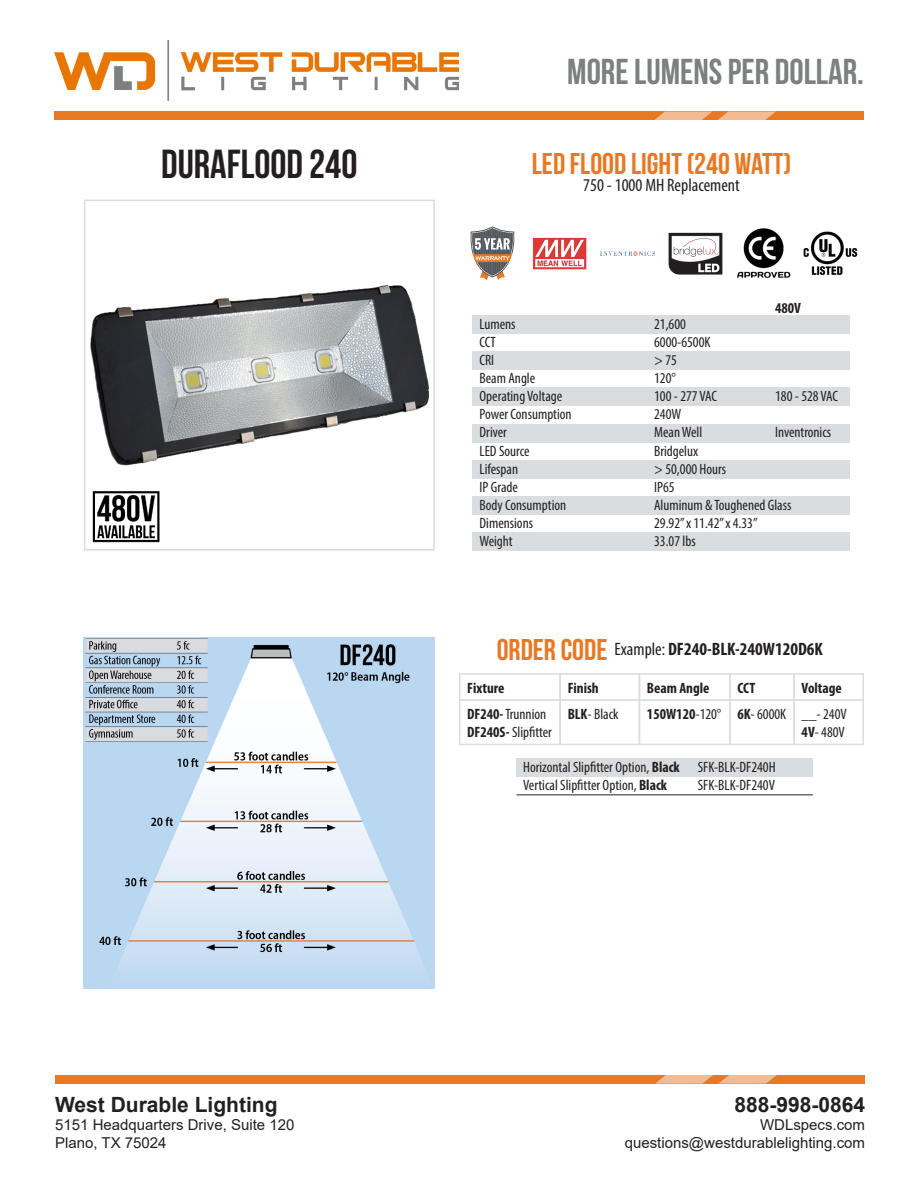
<style>
.page{position:relative;width:918px;height:1188px;background:#fff}
.page>*{position:absolute;margin:0;border:0;box-sizing:border-box;transform-origin:0 0}
.t1{font:40.5px "Bebas Neue";color:#231f20}
.t2{font:36px "Bebas Neue";color:#7d8080}
.t3{font:30px "Bebas Neue";color:#e87824}
.t4{font:700 21px "Arial";color:#231f20}
.t5{font:700 condensed 18px "Myriad Pro";color:#231f20}
.t6{font:condensed 18px "Myriad Pro";color:#231f20}
.t7{font:condensed 15px/18px "Myriad Pro";color:#231f20}
.t8{font:15px/18px "Arial";color:#231f20;text-align:right}
.t9{font:700 condensed 15px "Myriad Pro";color:#231f20}
.s1{font-family:"Bebas Neue";font-weight:400;font-stretch:normal;font-size:30px;color:#e87824}
.s2{font-weight:400}
.s3{font-weight:700}
</style>
<div class="page">
<div style="left:54px;top:111px;width:810px;height:9px;background:#e87824"></div>
<svg style="left:654px;top:111px;width:122px;height:9px"></svg>
<img style="left:54px;top:40px;width:405px;height:61px">
<div style="left:55px;top:1075px;width:810px;height:9px;background:#e87824"></div>
<svg style="left:655px;top:1075px;width:122px;height:9px"></svg>
<img style="left:90px;top:285px;width:339px;height:181px">
<div style="left:84px;top:200px;width:351px;height:351px;border:2px solid #d9dde0"></div>
<img style="left:804px;top:231px;width:54px;height:45px">
<img style="left:737px;top:228px;width:53px;height:50px">
<img style="left:669px;top:232px;width:54px;height:43px">
<svg style="left:470px;top:226px;width:45px;height:54px"></svg>
<img style="left:533px;top:237px;width:54px;height:33px">
<img style="left:600px;top:251px;width:54px;height:5px">
<img style="left:84px;top:637px;width:351px;height:351px">
<div style="left:473px;top:352px;width:377px;height:18px;background:#d9dde0"></div>
<div style="left:473px;top:424px;width:377px;height:18px;background:#d9dde0"></div>
<div style="left:473px;top:533px;width:377px;height:18px;background:#d9dde0"></div>
<div style="left:473px;top:460px;width:377px;height:18px;background:#d9dde0"></div>
<div style="left:473px;top:315px;width:377px;height:18px;background:#d9dde0"></div>
<div style="left:473px;top:388px;width:377px;height:18px;background:#d9dde0"></div>
<div style="left:473px;top:496px;width:377px;height:18px;background:#d9dde0"></div>
<div style="left:559px;top:699px;width:81px;height:46px;border:2px solid #d9dde0"></div>
<div style="left:459px;top:699px;width:102px;height:46px;border:2px solid #d9dde0"></div>
<div style="left:459px;top:673px;width:102px;height:28px;border:2px solid #d9dde0"></div>
<div style="left:559px;top:673px;width:81px;height:28px;border:2px solid #d9dde0"></div>
<div style="left:729px;top:699px;width:66px;height:46px;border:2px solid #d9dde0"></div>
<div style="left:729px;top:673px;width:66px;height:28px;border:2px solid #d9dde0"></div>
<div style="left:639px;top:699px;width:92px;height:46px;border:2px solid #d9dde0"></div>
<div style="left:639px;top:673px;width:92px;height:28px;border:2px solid #d9dde0"></div>
<div style="left:793px;top:699px;width:71px;height:46px;border:2px solid #d9dde0"></div>
<div style="left:793px;top:673px;width:71px;height:28px;border:2px solid #d9dde0"></div>
<img style="left:92px;top:491px;width:68px;height:52px">
<div style="left:517px;top:759px;width:296px;height:18px;background:#d9dde0"></div>
<hr style="left:517px;top:794px;width:296px;height:1px;background:#231f20">
<h1 class="t1" style="left:161px;top:141px;width:198px">DURAFLOOD 240</h1>
<h2 class="t2" style="left:567px;top:52px;width:298px">MORE LUMENS PER DOLLAR.</h2>
<h3 class="t3" style="left:532px;top:147px;width:261px">LED FLOOD LIGHT (240 WATT)</h3>
<p class="t6" style="left:583px;top:174px;width:158px">750 - 1000 MH Replacement</p>
<p class="t9" style="left:775px;top:299px;width:27px">480V</p>
<p class="t7" style="left:480px;top:315px;width:38px">Lumens</p>
<p class="t7" style="left:654px;top:315px;width:33px">21,600</p>
<p class="t7" style="left:480px;top:333px;width:18px">CCT</p>
<p class="t7" style="left:654px;top:333px;width:58px">6000-6500K</p>
<p class="t7" style="left:480px;top:351px;width:16px">CRI</p>
<p class="t7" style="left:654px;top:351px;width:24px">&gt; 75</p>
<p class="t7" style="left:480px;top:369px;width:57px">Beam Angle</p>
<p class="t7" style="left:654px;top:369px;width:23px">120°</p>
<p class="t7" style="left:480px;top:387px;width:84px">Operating Voltage</p>
<p class="t7" style="left:654px;top:387px;width:64px">100 - 277 VAC</p>
<p class="t7" style="left:775px;top:387px;width:64px">180 - 528 VAC</p>
<p class="t7" style="left:480px;top:405px;width:94px">Power Consumption</p>
<p class="t7" style="left:654px;top:405px;width:29px">240W</p>
<p class="t7" style="left:480px;top:423px;width:29px">Driver</p>
<p class="t7" style="left:654px;top:423px;width:50px">Mean Well</p>
<p class="t7" style="left:775px;top:423px;width:58px">Inventronics</p>
<p class="t7" style="left:480px;top:441px;width:52px">LED Source</p>
<p class="t7" style="left:654px;top:441px;width:46px">Bridgelux</p>
<p class="t7" style="left:480px;top:459px;width:40px">Lifespan</p>
<p class="t7" style="left:654px;top:459px;width:74px">&gt; 50,000 Hours</p>
<p class="t7" style="left:480px;top:478px;width:40px">IP Grade</p>
<p class="t7" style="left:654px;top:478px;width:22px">IP65</p>
<p class="t7" style="left:480px;top:496px;width:88px">Body Consumption</p>
<p class="t7" style="left:654px;top:496px;width:139px">Aluminum &amp; Toughened Glass</p>
<p class="t7" style="left:480px;top:514px;width:55px">Dimensions</p>
<p class="t7" style="left:654px;top:514px;width:105px">29.92” x 11.42” x 4.33”</p>
<p class="t7" style="left:480px;top:532px;width:35px">Weight</p>
<p class="t7" style="left:654px;top:532px;width:43px">33.07 lbs</p>
<p class="t5" style="left:497px;top:638px;width:328px"><span class="s1">ORDER CODE</span> <span class="s2">Example:</span> DF240-BLK-240W120D6K</p>
<p class="t9" style="left:467px;top:678px;width:39px">Fixture</p>
<p class="t9" style="left:568px;top:678px;width:33px">Finish</p>
<p class="t9" style="left:647px;top:678px;width:64px">Beam Angle</p>
<p class="t9" style="left:737px;top:678px;width:19px">CCT</p>
<p class="t9" style="left:802px;top:678px;width:42px">Voltage</p>
<p class="t7" style="left:467px;top:705px;width:81px"><span class="s3">DF240-</span> Trunnion</p>
<p class="t7" style="left:568px;top:705px;width:52px"><span class="s3">BLK</span>- Black</p>
<p class="t7" style="left:467px;top:723px;width:86px"><span class="s3">DF240S-</span> Slipfitter</p>
<p class="t9" style="left:647px;top:705px;width:76px">150W120<span class="s2">-120°</span></p>
<p class="t7" style="left:737px;top:705px;width:50px"><span class="s3">6K</span>- 6000K</p>
<p class="t7" style="left:802px;top:705px;width:47px"><span class="s3">__</span>- 240V<br><span class="s3">4V</span>- 480V</p>
<p class="t7" style="left:523px;top:758px;width:254px">Horizontal Slipfitter Option, <span class="s3">Black</span> SFK-BLK-DF240H<br>Vertical Slipfitter Option, <span class="s3">Black</span></p>
<p class="t7" style="left:698px;top:776px;width:79px">SFK-BLK-DF240V</p>
<h3 class="t4" style="left:55px;top:1089px;width:224px">West Durable Lighting</h3>
<p class="t8" style="left:55px;top:1115px;width:241px;text-align:left">5151 Headquarters Drive, Suite 120<br>Plano, TX 75024</p>
<h3 class="t4" style="left:734px;top:1089px;width:132px">888-998-0864</h3>
<p class="t8" style="left:625px;top:1115px;width:242px">WDLspecs.com questions@westdurablelighting.com</p>
</div>
